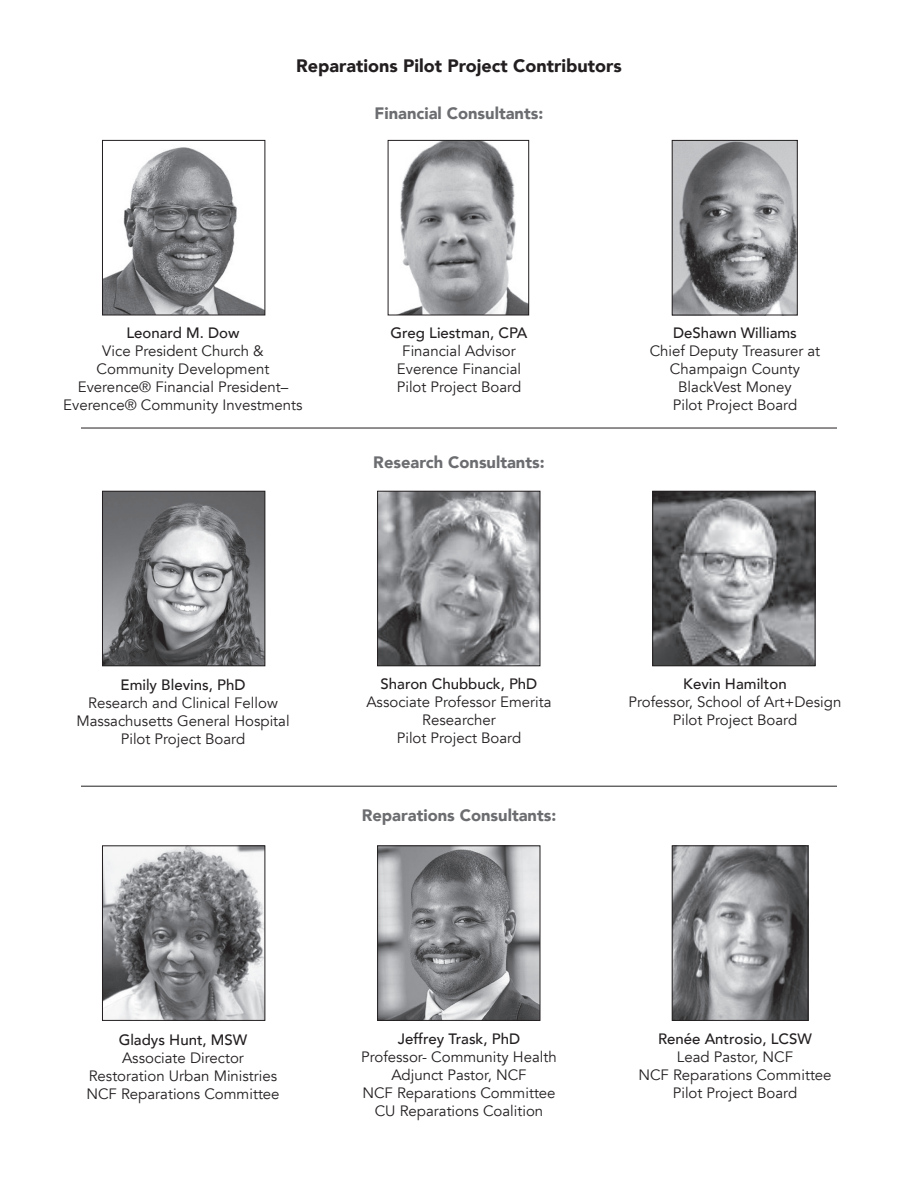
<style>
.page{position:relative;width:918px;height:1188px;background:#fff}
.page>*{position:absolute;margin:0;border:0;box-sizing:border-box;transform-origin:0 0}
.t1{font:900 18px "Avenir";color:#231f20}
.t2{font:900 16.5px "Avenir";color:#6c6d70}
.t3{font:15px/18px "Avenir";color:#231f20;text-align:center}
.t4{font:500 15px "Avenir";color:#231f20}
</style>
<div class="page">
<hr style="left:81px;top:428px;width:756px;height:1px;background:#231f20">
<hr style="left:81px;top:786px;width:756px;height:1px;background:#231f20">
<img style="left:104px;top:147px;width:159px;height:166px">
<div style="left:102px;top:140px;width:163px;height:175px;border:1px solid #231f20"></div>
<img style="left:400px;top:142px;width:127px;height:171px">
<div style="left:388px;top:140px;width:141px;height:175px;border:1px solid #231f20"></div>
<img style="left:674px;top:142px;width:121px;height:171px">
<div style="left:672px;top:140px;width:125px;height:175px;border:1px solid #231f20"></div>
<img style="left:104px;top:493px;width:159px;height:171px">
<div style="left:102px;top:491px;width:163px;height:175px;border:1px solid #231f20"></div>
<img style="left:379px;top:493px;width:159px;height:171px">
<div style="left:377px;top:491px;width:163px;height:175px;border:1px solid #231f20"></div>
<img style="left:654px;top:493px;width:159px;height:171px">
<div style="left:652px;top:491px;width:163px;height:175px;border:1px solid #231f20"></div>
<img style="left:104px;top:848px;width:159px;height:171px">
<div style="left:102px;top:846px;width:163px;height:175px;border:1px solid #231f20"></div>
<img style="left:379px;top:848px;width:159px;height:171px">
<div style="left:377px;top:846px;width:163px;height:175px;border:1px solid #231f20"></div>
<img style="left:674px;top:848px;width:132px;height:171px">
<div style="left:672px;top:846px;width:136px;height:175px;border:1px solid #231f20"></div>
<p class="t1" style="left:296px;top:50px;width:327px">Reparations Pilot Project Contributors</p>
<p class="t2" style="left:375px;top:99px;width:170px">Financial Consultants:</p>
<p class="t4" style="left:126px;top:320px;width:115px">Leonard M. Dow</p>
<p class="t3" style="left:97px;top:342px;width:174px">Vice President Church &amp;<br>Community Development</p>
<p class="t3" style="left:63px;top:378px;width:241px">Everence® Financial President–<br>Everence® Community Investments</p>
<p class="t4" style="left:391px;top:320px;width:138px">Greg Liestman, CPA</p>
<p class="t3" style="left:402px;top:342px;width:115px">Financial Advisor</p>
<p class="t3" style="left:397px;top:360px;width:126px">Everence Financial</p>
<p class="t3" style="left:397px;top:378px;width:126px">Pilot Project Board</p>
<p class="t2" style="left:373px;top:448px;width:173px">Research Consultants:</p>
<p class="t4" style="left:673px;top:320px;width:125px">DeShawn Williams</p>
<p class="t3" style="left:650px;top:342px;width:172px">Chief Deputy Treasurer at<br>Champaign County</p>
<p class="t3" style="left:678px;top:378px;width:115px">BlackVest Money</p>
<p class="t3" style="left:673px;top:396px;width:126px">Pilot Project Board</p>
<p class="t4" style="left:121px;top:672px;width:126px">Emily Blevins, PhD</p>
<p class="t3" style="left:88px;top:694px;width:191px">Research and Clinical Fellow</p>
<p class="t3" style="left:76px;top:712px;width:215px">Massachusetts General Hospital</p>
<p class="t3" style="left:121px;top:730px;width:126px">Pilot Project Board</p>
<p class="t4" style="left:381px;top:670px;width:158px">Sharon Chubbuck, PhD</p>
<p class="t3" style="left:366px;top:693px;width:187px">Associate Professor Emerita</p>
<p class="t3" style="left:422px;top:711px;width:75px">Researcher</p>
<p class="t3" style="left:397px;top:729px;width:126px">Pilot Project Board</p>
<p class="t2" style="left:362px;top:801px;width:196px">Reparations Consultants:</p>
<p class="t4" style="left:683px;top:670px;width:105px">Kevin Hamilton</p>
<p class="t3" style="left:629px;top:693px;width:214px">Professor, School of Art+Design</p>
<p class="t3" style="left:673px;top:711px;width:126px">Pilot Project Board</p>
<p class="t4" style="left:119px;top:1027px;width:130px">Gladys Hunt, MSW</p>
<p class="t3" style="left:122px;top:1049px;width:123px">Associate Director</p>
<p class="t3" style="left:89px;top:1067px;width:190px">Restoration Urban Ministries</p>
<p class="t3" style="left:86px;top:1085px;width:195px">NCF Reparations Committee</p>
<p class="t4" style="left:398px;top:1026px;width:124px">Jeffrey Trask, PhD</p>
<p class="t3" style="left:361px;top:1048px;width:197px">Professor- Community Health</p>
<p class="t3" style="left:391px;top:1066px;width:137px">Adjunct Pastor, NCF</p>
<p class="t3" style="left:362px;top:1084px;width:195px">NCF Reparations Committee</p>
<p class="t3" style="left:375px;top:1102px;width:170px">CU Reparations Coalition</p>
<p class="t4" style="left:658px;top:1026px;width:155px">Renée Antrosio, LCSW</p>
<p class="t3" style="left:677px;top:1048px;width:118px">Lead Pastor, NCF</p>
<p class="t3" style="left:638px;top:1066px;width:195px">NCF Reparations Committee</p>
<p class="t3" style="left:673px;top:1084px;width:126px">Pilot Project Board</p>
</div>
